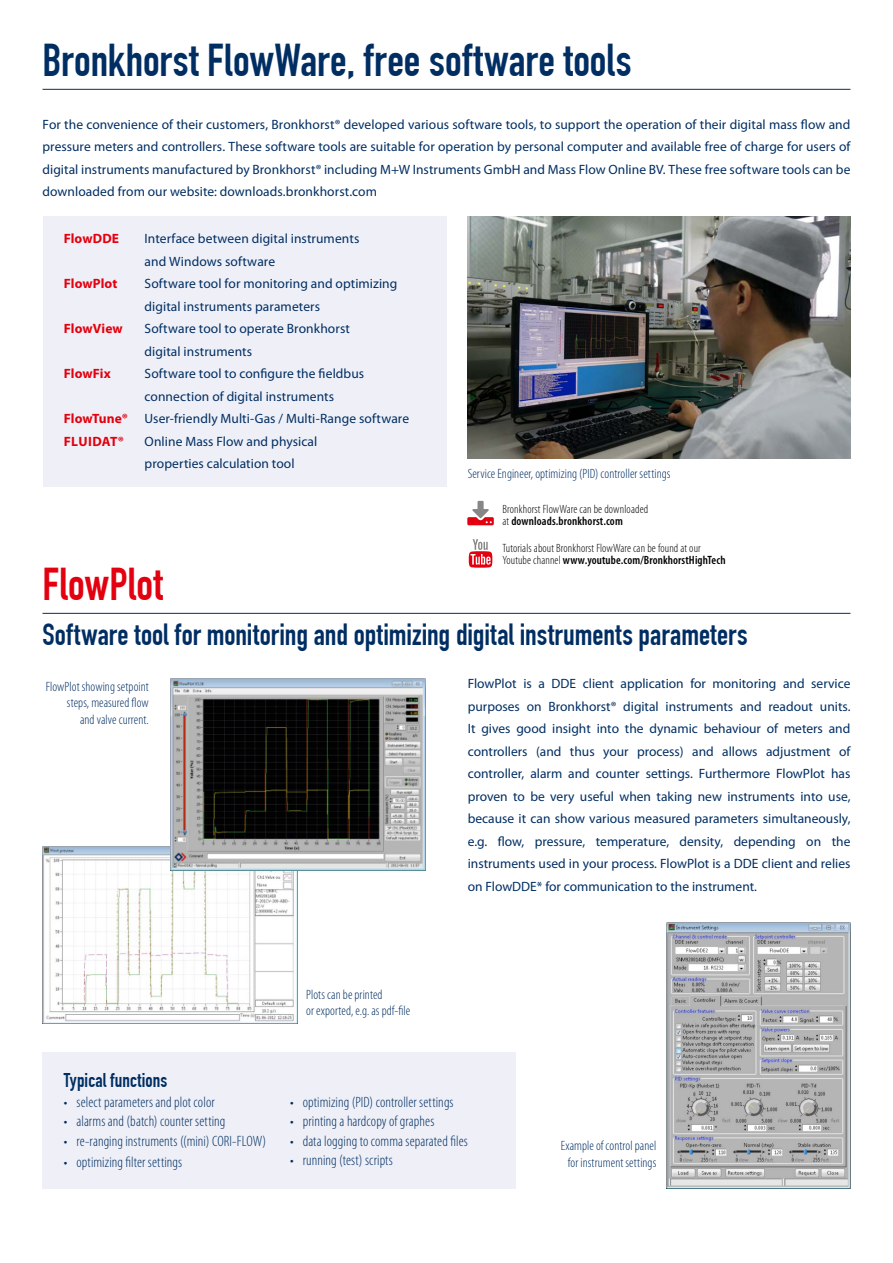
<style>
.page{position:relative;width:893px;height:1263px;background:#fff}
.page>*{position:absolute;margin:0;border:0;box-sizing:border-box;transform-origin:0 0}
.t1{font:45px "DIN Engschrift";letter-spacing:.01em;color:#002e63}
.t2{font:45px "DIN Engschrift";letter-spacing:.01em;color:#e3000f}
.t3{font:30px "DIN Engschrift";color:#002e63}
.t4{font:19.5px "DIN Engschrift";color:#002e63}
.t5{font:300 condensed 15px "Myriad Pro";letter-spacing:.005em;color:#002e63}
.t6{font:13.5px/22.5px "Myriad Pro";letter-spacing:.005em;color:#002e63}
.t7{font:300 condensed 13.5px/16.5px "Myriad Pro";letter-spacing:.005em;color:#002e63;text-align:right}
.t8{font:700 13.5px "Myriad Pro";letter-spacing:.01em;color:#e3000f}
.t9{font:300 condensed 12px/12px "Myriad Pro";letter-spacing:.01em;color:#000}
.s1{font-weight:700;color:#e3000f}
.s2{font-style:inherit}
.s3{font-weight:600}
</style>
<div class="page">
<hr style="left:43px;top:89px;width:807px;height:1px;background:#002e63">
<img style="left:43px;top:846px;width:255px;height:178px">
<img style="left:667px;top:922px;width:183px;height:267px">
<img style="left:170px;top:678px;width:255px;height:192px">
<hr style="left:43px;top:613px;width:807px;height:1px;background:#002e63">
<img style="left:468px;top:216px;width:382px;height:242px">
<div style="left:43px;top:216px;width:403px;height:270px;background:#eff0f7"></div>
<div style="left:43px;top:1052px;width:473px;height:136px;background:#eff0f7"></div>
<svg style="left:467px;top:501px;width:27px;height:24px"></svg>
<svg style="left:469px;top:539px;width:23px;height:29px"></svg>
<h1 class="t1" style="left:43px;top:34px;width:590px">Bronkhorst FlowWare, free software tools</h1>
<p class="t6" style="left:43px;top:113px;width:809px;text-align:justify">For the convenience of their customers, Bronkhorst® developed various software tools, to support the operation of their digital mass flow and pressure meters and controllers. These software tools are suitable for operation by personal computer and available free of charge for users of digital instruments manufactured by Bronkhorst® including M+W Instruments GmbH and Mass Flow Online BV. These free software tools can be downloaded from our website: downloads.bronkhorst.com</p>
<p class="t8" style="left:64px;top:230px;width:57px">FlowDDE</p>
<p class="t6" style="left:145px;top:227px;width:216px">Interface between digital instruments and Windows software</p>
<p class="t8" style="left:64px;top:275px;width:55px">FlowPlot</p>
<p class="t6" style="left:145px;top:272px;width:254px">Software tool for monitoring and optimizing digital instruments parameters</p>
<p class="t8" style="left:64px;top:320px;width:61px">FlowView</p>
<p class="t6" style="left:145px;top:317px;width:207px">Software tool to operate Bronkhorst digital instruments</p>
<p class="t8" style="left:64px;top:365px;width:48px">FlowFix</p>
<p class="t6" style="left:145px;top:362px;width:221px">Software tool to configure the fieldbus</p>
<p class="t6" style="left:145px;top:385px;width:191px">connection of digital instruments</p>
<p class="t6" style="left:64px;top:407px;width:347px"><span class="s1">FlowTune</span><span class="s1">®</span> User-friendly Multi-Gas / Multi-Range software</p>
<p class="t8" style="left:64px;top:432px;width:62px">FLUIDAT<span class="s2">®</span></p>
<p class="t6" style="left:145px;top:430px;width:174px">Online Mass Flow and physical properties calculation tool</p>
<p class="t7" style="left:468px;top:465px;width:204px">Service Engineer, optimizing (PID) controller settings</p>
<p class="t9" style="left:503px;top:502px;width:147px">Bronkhorst FlowWare can be downloaded at <span class="s3">downloads.bronkhorst.com</span></p>
<p class="t9" style="left:503px;top:542px;width:224px">Tutorials about Bronkhorst FlowWare can be found at our<br>Youtube channel <span class="s3">www.youtube.com/BronkhorstHighTech</span></p>
<h1 class="t2" style="left:43px;top:558px;width:122px">FlowPlot</h1>
<h2 class="t3" style="left:43px;top:617px;width:707px">Software tool for monitoring and optimizing digital instruments parameters</h2>
<p class="t7" style="left:46px;top:678px;width:105px">FlowPlot showing setpoint steps, measured flow<br>and valve current.</p>
<p class="t6" style="left:468px;top:672px;width:384px;text-align:justify">FlowPlot is a DDE client application for monitoring and service purposes on Bronkhorst® digital instruments and readout units.<br>It gives good insight into the dynamic behaviour of meters and controllers (and thus your process) and allows adjustment of controller, alarm and counter settings. Furthermore FlowPlot has proven to be very useful when taking new instruments into use, because it can show various measured parameters simultaneously, e.g. flow, pressure, temperature, density, depending on the instruments used in your process. FlowPlot is a DDE client and relies on FlowDDE* for communication to the instrument.</p>
<h3 class="t4" style="left:64px;top:1069px;width:105px">Typical functions</h3>
<p class="t5" style="left:64px;top:1093px;width:152px">• select parameters and plot color</p>
<p class="t5" style="left:64px;top:1112px;width:163px">• alarms and (batch) counter setting</p>
<p class="t5" style="left:64px;top:1132px;width:204px">• re-ranging instruments ((mini) CORI-FLOW)</p>
<p class="t5" style="left:64px;top:1153px;width:120px">• optimizing filter settings</p>
<p class="t7" style="left:306px;top:986px;width:106px;text-align:left">Plots can be printed<br>or exported, e.g. as pdf-file</p>
<p class="t5" style="left:290px;top:1093px;width:165px">• optimizing (PID) controller settings</p>
<p class="t5" style="left:290px;top:1112px;width:146px">• printing a hardcopy of graphes</p>
<p class="t5" style="left:290px;top:1132px;width:179px">• data logging to comma separated files</p>
<p class="t5" style="left:290px;top:1151px;width:105px">• running (test) scripts</p>
<p class="t7" style="left:561px;top:1138px;width:97px;text-align:center">Example of control panel for instrument settings</p>
</div>
